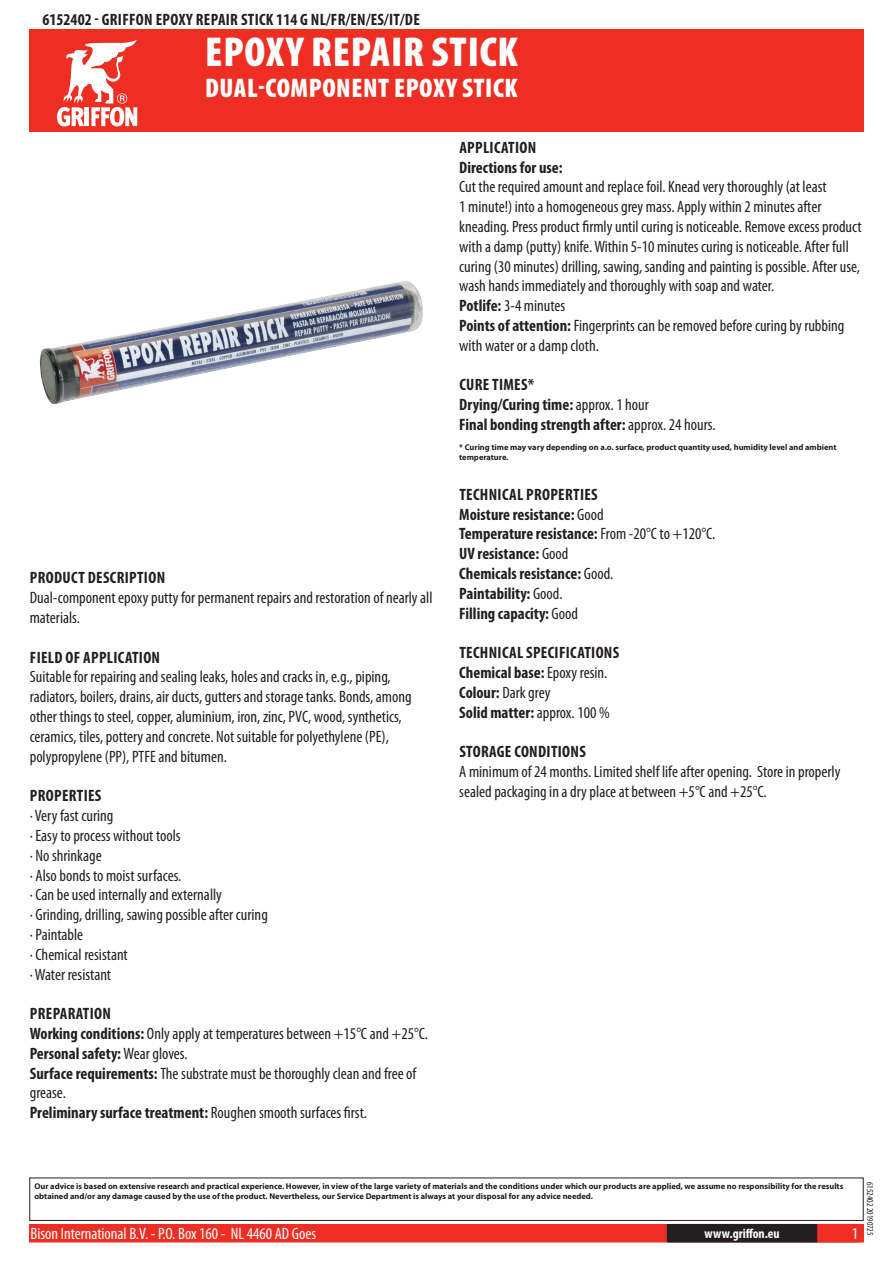
<style>
.page{position:relative;width:893px;height:1263px;background:#fff}
.page>*{position:absolute;margin:0;border:0;box-sizing:border-box;transform-origin:0 0}
.t1{font:900 condensed 42px "Myriad Pro";letter-spacing:.02em;color:#fff}
.t2{font:900 condensed 27px "Myriad Pro";letter-spacing:.02em;color:#fff}
.t3{font:condensed 16.5px/19.8px "Myriad Pro";color:#231f20}
.t4{font:700 condensed 16.5px/19.8px "Myriad Pro";color:#231f20}
.t5{font:700 condensed 16.5px/19.8px "Myriad Pro";letter-spacing:.02em;color:#231f20}
.t6{font:condensed 16.5px "Myriad Pro";color:#fff}
.t7{font:700 condensed 13.5px "Myriad Pro";letter-spacing:.015em;color:#fff}
.t8{font:condensed 9px "Myriad Pro";color:#231f20}
.t9{font:700 8.4px/10.1px "Myriad Pro";color:#231f20}
.s1{font-weight:700}
.s2{font-weight:400}
</style>
<div class="page">
<div style="left:30px;top:1225px;width:833px;height:17px;background:#ee2e22"></div>
<div style="left:29px;top:1224px;width:835px;height:18px;border:2px solid #ee2e22"></div>
<div style="left:816px;top:1224px;width:44px;height:18px;border:2px solid #ee2e22"></div>
<div style="left:668px;top:1225px;width:148px;height:17px;background:#231f20"></div>
<div style="left:667px;top:1224px;width:150px;height:18px;border:2px solid #231f20"></div>
<div style="left:29px;top:1177px;width:835px;height:44px;border:1px solid #231f20"></div>
<div style="left:30px;top:30px;width:834px;height:102px;background:#ee2e22"></div>
<svg style="left:57px;top:39px;width:80px;height:87px"></svg>
<img style="left:40px;top:281px;width:383px;height:123px">
<p class="t5" style="left:43px;top:9px;width:379px">6152402 - Griffon Epoxy Re pair Stick 114 g NL/FR/EN/ES/IT/DE</p>
<h1 class="t1" style="left:205px;top:25px;width:314px">EPOXY REPAIR STICK</h1>
<h2 class="t2" style="left:205px;top:70px;width:314px">DUAL-COMPONENT EPOXY STICK</h2>
<p class="t5" style="left:30px;top:568px;width:137px">Product description</p>
<p class="t3" style="left:30px;top:588px;width:404px">Dual-component epoxy putty for permanent repairs and restoration of nearly all materials.</p>
<p class="t5" style="left:30px;top:647px;width:132px">Field of application</p>
<p class="t3" style="left:30px;top:667px;width:384px">Suitable for repairing and sealing leaks, holes and cracks in, e.g., piping, radiators, boilers, drains, air ducts, gutters and storage tanks. Bonds, among other things to steel, copper, aluminium, iron, zinc, PVC, wood, synthetics, ceramics, tiles, pottery and concrete. Not suitable for polyethylene (PE), polypropylene (PP), PTFE and bitumen.</p>
<p class="t5" style="left:30px;top:785px;width:66px">Properties</p>
<p class="t3" style="left:30px;top:805px;width:240px">· Very fast curing<br>· Easy to process without tools<br>· No shrinkage<br>· Also bonds to moist surfaces.<br>· Can be used internally and externally<br>· Grinding, drilling, sawing possible after curing · Paintable<br>· Chemical resistant<br>· Water resistant</p>
<p class="t3" style="left:30px;top:1003px;width:400px"><span class="s1">Preparation<br>Working conditions:</span> Only apply at temperatures between +15°C and +25°C.<br><span class="s1">Personal safety:</span> Wear gloves.<br><span class="s1">Surface requirements:</span> The substrate must be thoroughly clean and free of grease.<br><span class="s1">Preliminary surface treatment:</span> Roughen smooth surfaces first.</p>
<p class="t5" style="left:459px;top:137px;width:105px">Application<br>Directions for use:</p>
<p class="t3" style="left:459px;top:177px;width:404px">Cut the required amount and replace foil. Knead very thoroughly (at least<br>1 minute!) into a homogeneous grey mass. Apply within 2 minutes after kneading. Press product firmly until curing is noticeable. Remove excess product with a damp (putty) knife. Within 5-10 minutes curing is noticeable. After full curing (30 minutes) drilling, sawing, sanding and painting is possible. After use, wash hands immediately and thoroughly with soap and water.<br><span class="s1">Potlife:</span> 3-4 minutes<br><span class="s1">Points of attention:</span> Fingerprints can be removed before curing by rubbing with water or a damp cloth.</p>
<p class="t4" style="left:459px;top:375px;width:258px">Cure times*<br>Drying/Curing time: <span class="s2">approx. 1 hour<br></span>Final bonding strength after: <span class="s2">approx. 24 hours.</span></p>
<p class="t9" style="left:459px;top:442px;width:379px">* Curing time may vary depending on a.o. surface, product quantity used, humidity level and ambient temperature.</p>
<p class="t4" style="left:459px;top:484px;width:258px">Technical properties<br>Moisture resistance: <span class="s2">Good<br></span>Temperature resistance: <span class="s2">From -20°C to +120°C.<br></span>UV resistance: <span class="s2">Good<br></span>Chemicals resistance: <span class="s2">Good.<br></span>Paintability: <span class="s2">Good.<br></span>Filling capacity: <span class="s2">Good</span></p>
<p class="t5" style="left:459px;top:642px;width:160px">Technical specifications<br>Chemical base: <span class="s2">Epoxy resin.<br></span>Colour: <span class="s2">Dark grey<br></span>Solid matter: <span class="s2">approx. 100 %</span></p>
<p class="t5" style="left:459px;top:741px;width:127px">Storage conditions</p>
<p class="t3" style="left:459px;top:761px;width:383px">A minimum of 24 months. Limited shelf life after opening. Store in properly sealed packaging in a dry place at between +5°C and +25°C.</p>
<p class="t9" style="left:34px;top:1181px;width:810px">Our advice is based on extensive research and practical experience. However, in view of the large variety of materials and the conditions under which our products are applied, we assume no responsibility for the results obtained and/or any damage caused by the use of the product. Nevertheless, our Service Department is always at your disposal for any advice needed.</p>
<p class="t6" style="left:31px;top:1224px;width:287px">Bison International B.V. - P.O. Box 160 - NL 4460 AD Goes</p>
<p class="t7" style="left:704px;top:1225px;width:77px">www.griffon.eu</p>
<p class="t6" style="left:852px;top:1224px;width:8px">1</p>
<p class="t8" style="left:875px;top:1182px;width:55px;rotate:90deg">6152402 20190725</p>
</div>
